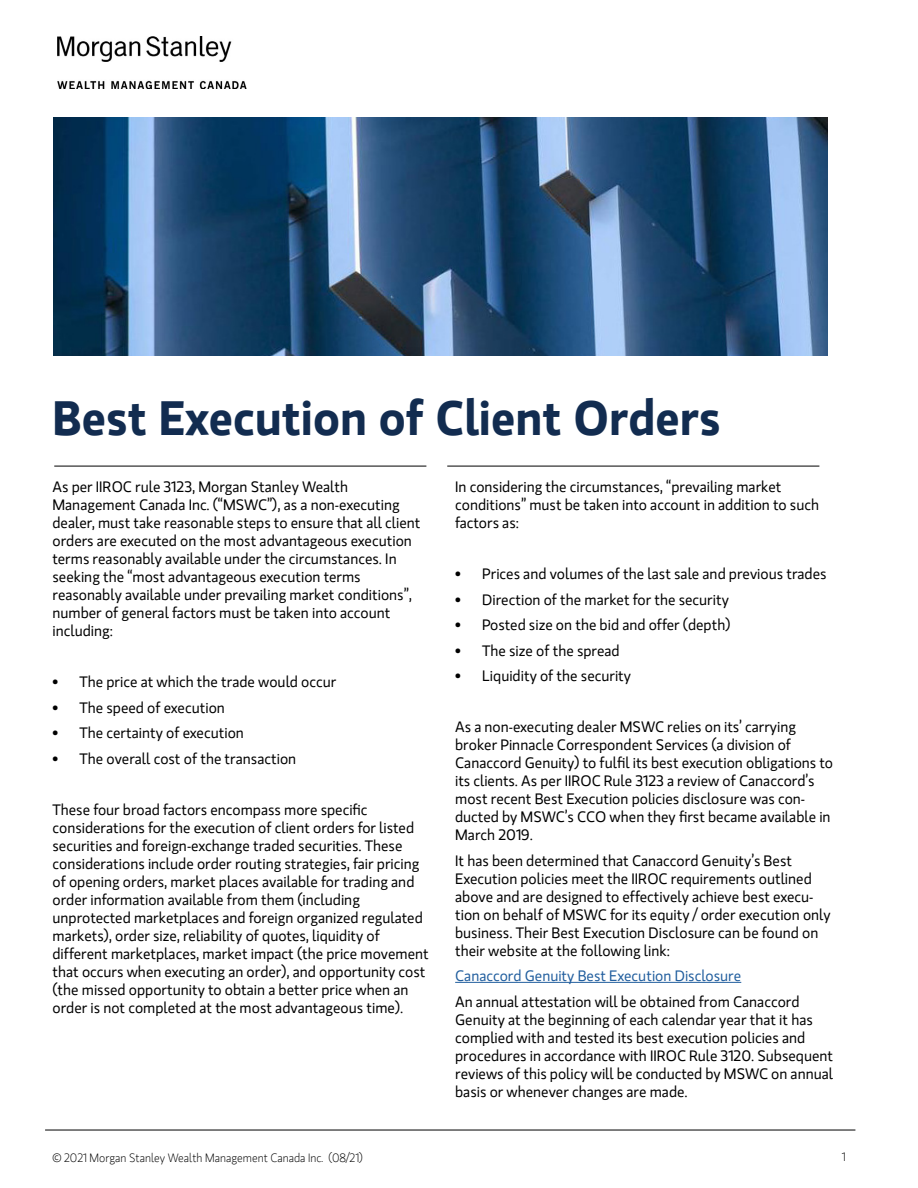
<style>
.page{position:relative;width:918px;height:1188px;background:#fff}
.page>*{position:absolute;margin:0;border:0;box-sizing:border-box;transform-origin:0 0}
.t1{font:700 48px "MS Gloriola II Std";color:#122c50}
.Body_Copy_10_12_5{font:15px/18px "MS Gloriola II Std";color:#000}
.Body_Copy_10_12_5-2{font:15px "MS Gloriola II Std";color:#215e9e}
.Body_Copy_10_12_5-3{font:300 12px "MS Gloriola II Std";color:#000;scale:.96 1}
.Page_Numbers{font:300 12px "MS Gloriola II Std";color:#000}
</style>
<div class="page">
<img style="left:57px;top:36px;width:190px;height:53px">
<hr style="left:455px;top:982px;width:286px;height:1px;background:#215e9e">
<hr style="left:54px;top:466px;width:372px;height:1px;background:#000">
<hr style="left:447px;top:466px;width:372px;height:1px;background:#000">
<hr style="left:45px;top:1130px;width:810px;height:1px;background:#000">
<img style="left:54px;top:117px;width:774px;height:239px">
<p class="t1" style="left:52px;top:384px;width:670px">Best Execution of Client Orders</p>
<p class="Body_Copy_10_12_5" style="left:52px;top:478px;width:370px">As per IIROC rule 3123, Morgan Stanley Wealth Management Canada Inc. (“MSWC”), as a non-executing dealer, must take reasonable steps to ensure that all client orders are executed on the most advantageous execution terms reasonably available under the circumstances. In seeking the “most advantageous execution terms reasonably available under prevailing market conditions”, number of general factors must be taken into account including:</p>
<p class="Body_Copy_10_12_5" style="left:52px;top:673px;width:285px">• The price at which the trade would occur</p>
<p class="Body_Copy_10_12_5" style="left:52px;top:698px;width:174px">• The speed of execution</p>
<p class="Body_Copy_10_12_5" style="left:52px;top:724px;width:193px">• The certainty of execution</p>
<p class="Body_Copy_10_12_5" style="left:52px;top:749px;width:245px">• The overall cost of the transaction</p>
<p class="Body_Copy_10_12_5" style="left:52px;top:800px;width:378px">These four broad factors encompass more specific considerations for the execution of client orders for listed securities and foreign-exchange traded securities. These considerations include order routing strategies, fair pricing of opening orders, market places available for trading and order information available from them (including unprotected marketplaces and foreign organized regulated markets), order size, reliability of quotes, liquidity of different marketplaces, market impact (the price movement that occurs when executing an order), and opportunity cost (the missed opportunity to obtain a better price when an order is not completed at the most advantageous time).</p>
<p class="Body_Copy_10_12_5" style="left:455px;top:478px;width:365px">In considering the circumstances, “prevailing market conditions” must be taken into account in addition to such factors as:</p>
<p class="Body_Copy_10_12_5" style="left:455px;top:565px;width:373px">• Prices and volumes of the last sale and previous trades</p>
<p class="Body_Copy_10_12_5" style="left:455px;top:590px;width:275px">• Direction of the market for the security</p>
<p class="Body_Copy_10_12_5" style="left:455px;top:616px;width:277px">• Posted size on the bid and offer (depth)</p>
<p class="Body_Copy_10_12_5" style="left:455px;top:641px;width:166px">• The size of the spread</p>
<p class="Body_Copy_10_12_5" style="left:455px;top:667px;width:177px">• Liquidity of the security</p>
<p class="Body_Copy_10_12_5" style="left:455px;top:718px;width:379px">As a non-executing dealer MSWC relies on its’ carrying broker Pinnacle Correspondent Services (a division of Canaccord Genuity) to fulfil its best execution obligations to its clients. As per IIROC Rule 3123 a review of Canaccord’s most recent Best Execution policies disclosure was con&shy;ducted by MSWC’s CCO when they first became available in March 2019.</p>
<p class="Body_Copy_10_12_5" style="left:455px;top:851px;width:377px">It has been determined that Canaccord Genuity’s Best Execution policies meet the IIROC requirements outlined above and are designed to effectively achieve best execu&shy;tion on behalf of MSWC for its equity / order execution only business. Their Best Execution Disclosure can be found on their website at the following link:</p>
<p class="Body_Copy_10_12_5-2" style="left:455px;top:966px;width:288px">Canaccord Genuity Best Execution Disclosure</p>
<p class="Body_Copy_10_12_5" style="left:455px;top:992px;width:380px">An annual attestation will be obtained from Canaccord Genuity at the beginning of each calendar year that it has complied with and tested its best execution policies and procedures in accordance with IIROC Rule 3120. Subsequent reviews of this policy will be conducted by MSWC on annual basis or whenever changes are made.</p>
<p class="Body_Copy_10_12_5-3" style="left:52px;top:1150px;width:325px">© 2021 Morgan Stanley Wealth Management Canada Inc. (08/21)</p>
<p class="Page_Numbers" style="left:842px;top:1149px;width:6px">1</p>
</div>
